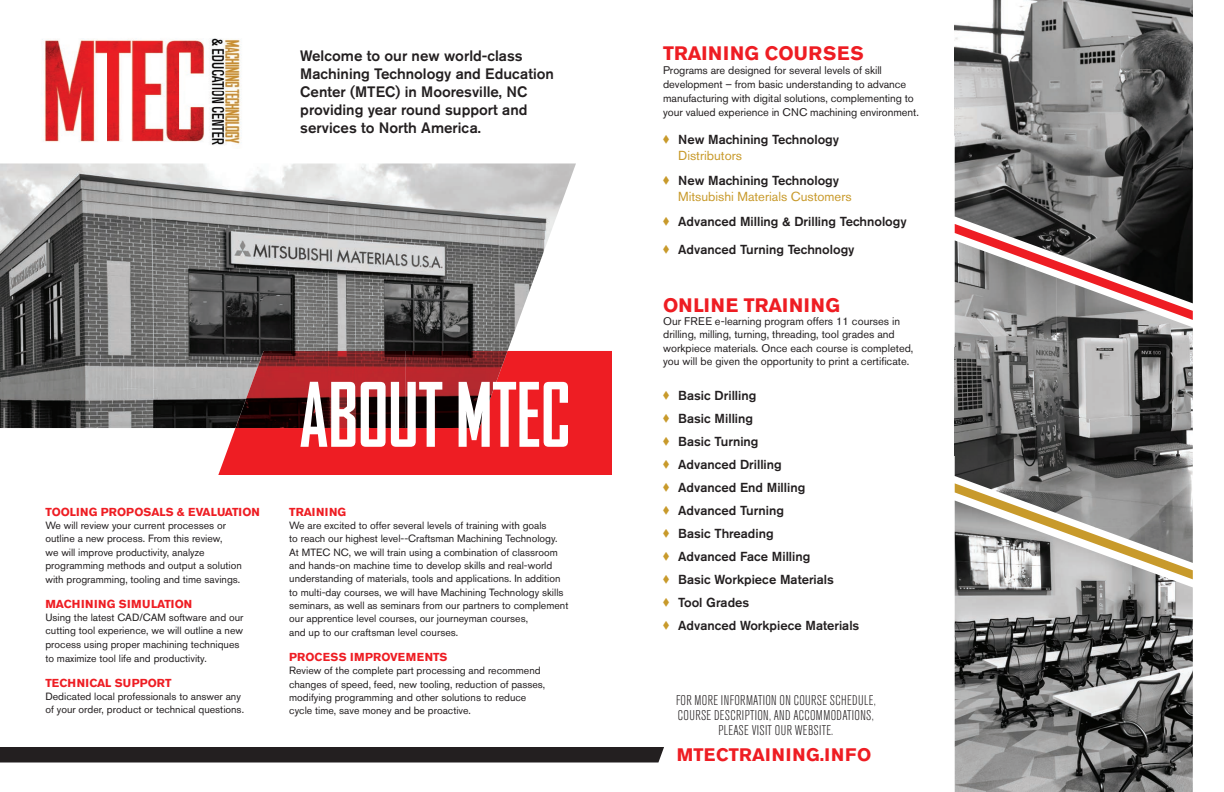
<style>
.page{position:relative;width:1224px;height:792px;background:#fff}
.page>*{position:absolute;margin:0;border:0;box-sizing:border-box;transform-origin:0 0}
.t1{font:700 condensed 85px "Agency FB";color:#fff}
.t2{font:700 19.4px "Akzidenz Grotesk Std";letter-spacing:.04em;color:#ee1d23}
.t3{font:700 18px "Akzidenz Grotesk Std";letter-spacing:.035em;color:#ee1d23}
.t4{font:500 15px/18px "Akzidenz Grotesk Std";color:#231f20}
.t5{font:300 condensed 14px/15px "Akzidenz Grotesk Std";letter-spacing:.025em;color:#231f20;text-align:center}
.t6{font:500 13px/23px "Akzidenz Grotesk Std";color:#231f20}
.t7{font:13px/15.6px "Akzidenz Grotesk Std";color:#c89a2b}
.t8{font:700 11.5px "Akzidenz Grotesk Std";letter-spacing:.02em;color:#ee1d23}
.t9{font:700 11.5px "Akzidenz Grotesk Std";color:#ee1d23}
.t10{font:11px/14px "Akzidenz Grotesk Std";letter-spacing:-.005em;color:#231f20}
.t11{font:10.4px/13.4px "Akzidenz Grotesk Std";color:#231f20}
.s1{font-family:"MAK";font-weight:400;font-size:9.8px;color:#c89a2b}
.s2{font-weight:400;color:#c89a2b}
.s3{font-family:"MAK";font-size:9.8px}
.s4{font-weight:500;color:#231f20}
</style>
<div class="page">
<img style="left:0;top:163px;width:576px;height:265px">
<img style="left:955px;top:320px;width:102px;height:163px">
<img style="left:1057px;top:320px;width:102px;height:163px">
<img style="left:1159px;top:320px;width:34px;height:163px">
<svg style="left:955px;top:483px;width:238px;height:18px;background:#9a968e"></svg>
<svg style="left:955px;top:236px;width:238px;height:84px;background:#a79596"></svg>
<div style="left:218px;top:351px;width:394px;height:124px;background:#ee1d23"></div>
<img style="left:235px;top:351px;width:273px;height:77px">
<img style="left:42px;top:38px;width:199px;height:107px">
<img style="left:955px;top:501px;width:238px;height:291px">
<img style="left:955px;top:0;width:136px;height:236px">
<img style="left:1091px;top:0;width:102px;height:303px">
<img style="left:1008px;top:236px;width:83px;height:30px">
<div style="left:0;top:747px;width:664px;height:16px;background:#231f20"></div>
<h3 class="t4" style="left:300px;top:47px;width:255px">Welcome to our new world-class<br>Machining Technology and Education<br>Center (MTEC) in Mooresville, NC providing year round support and services to North America.</h3>
<p class="t9" style="left:45px;top:505px;width:216px">TOOLING PROPOSALS &amp; EVALUATION</p>
<p class="t11" style="left:45px;top:519px;width:198px">We will review your current processes or outline a new process. From this review,<br>we will improve productivity, analyze programming methods and output a solution with programming, tooling and time savings.</p>
<p class="t8" style="left:45px;top:597px;width:148px">MACHINING SIMULATION</p>
<p class="t11" style="left:45px;top:611px;width:200px">Using the latest CAD/CAM software and our cutting tool experience, we will outline a new process using proper machining techniques to maximize tool life and productivity.</p>
<p class="t9" style="left:45px;top:676px;width:128px">TECHNICAL SUPPORT</p>
<p class="t11" style="left:45px;top:690px;width:200px">Dedicated local professionals to answer any of your order, product or technical questions.</p>
<h1 class="t1" style="left:299px;top:365px;width:273px">ABOUT MTEC</h1>
<p class="t8" style="left:289px;top:505px;width:59px">TRAINING</p>
<p class="t11" style="left:289px;top:519px;width:281px">We are excited to offer several levels of training with goals<br>to reach our highest level--Craftsman Machining Technology.<br>At MTEC NC, we will train using a combination of classroom and hands-on machine time to develop skills and real-world understanding of materials, tools and applications. In addition to multi-day courses, we will have Machining Technology skills seminars, as well as seminars from our partners to complement our apprentice level courses, our journeyman courses,<br>and up to our craftsman level courses.</p>
<p class="t8" style="left:289px;top:650px;width:160px">PROCESS IMPROVEMENTS</p>
<p class="t11" style="left:289px;top:664px;width:258px">Review of the complete part processing and recommend changes of speed, feed, new tooling, reduction of passes, modifying programming and other solutions to reduce cycle time, save money and be proactive.</p>
<h2 class="t2" style="left:663px;top:42px;width:202px">TRAINING COURSES</h2>
<p class="t10" style="left:663px;top:64px;width:257px">Programs are designed for several levels of skill development – from basic understanding to advance manufacturing with digital solutions, complementing to your valued experience in CNC machining environment.</p>
<p class="t6" style="left:678px;top:131px;width:162px;line-height:15.6px;text-indent:-15px"><span class="s1">W</span> New Machining Technology<br><span class="s2">Distributors</span></p>
<p class="t7" style="left:678px;top:173px;width:175px;text-indent:-15px"><span class="s3">W</span> <span class="s4">New Machining Technology<br></span>Mitsubishi Materials Customers</p>
<p class="t6" style="left:663px;top:208px;width:245px;line-height:27.4px"><span class="s1">W</span> Advanced Milling &amp; Drilling Technology<br><span class="s1">W</span> Advanced Turning Technology</p>
<h2 class="t2" style="left:663px;top:294px;width:178px">ONLINE TRAINING</h2>
<p class="t10" style="left:663px;top:315px;width:252px;line-height:13.2px">Our FREE e-learning program offers 11 courses in drilling, milling, turning, threading, tool grades and workpiece materials. Once each course is completed, you will be given the opportunity to print a certificate.</p>
<p class="t6" style="left:663px;top:383px;width:198px"><span class="s1">W</span> Basic Drilling<br><span class="s1">W</span> Basic Milling<br><span class="s1">W</span> Basic Turning<br><span class="s1">W</span> Advanced Drilling<br><span class="s1">W</span> Advanced End Milling<br><span class="s1">W</span> Advanced Turning<br><span class="s1">W</span> Basic Threading<br><span class="s1">W</span> Advanced Face Milling<br><span class="s1">W</span> Basic Workpiece Materials<br><span class="s1">W</span> Tool Grades<br><span class="s1">W</span> Advanced Workpiece Materials</p>
<h3 class="t5" style="left:676px;top:693px;width:201px">FOR MORE INFORMATION ON COURSE SCHEDULE,<br>COURSE DESCRIPTION, AND ACCOMMODATIONS,<br>PLEASE VISIT OUR WEBSITE.</h3>
<h3 class="t3" style="left:677px;top:744px;width:196px">MTECTRAINING.INFO</h3>
</div>
